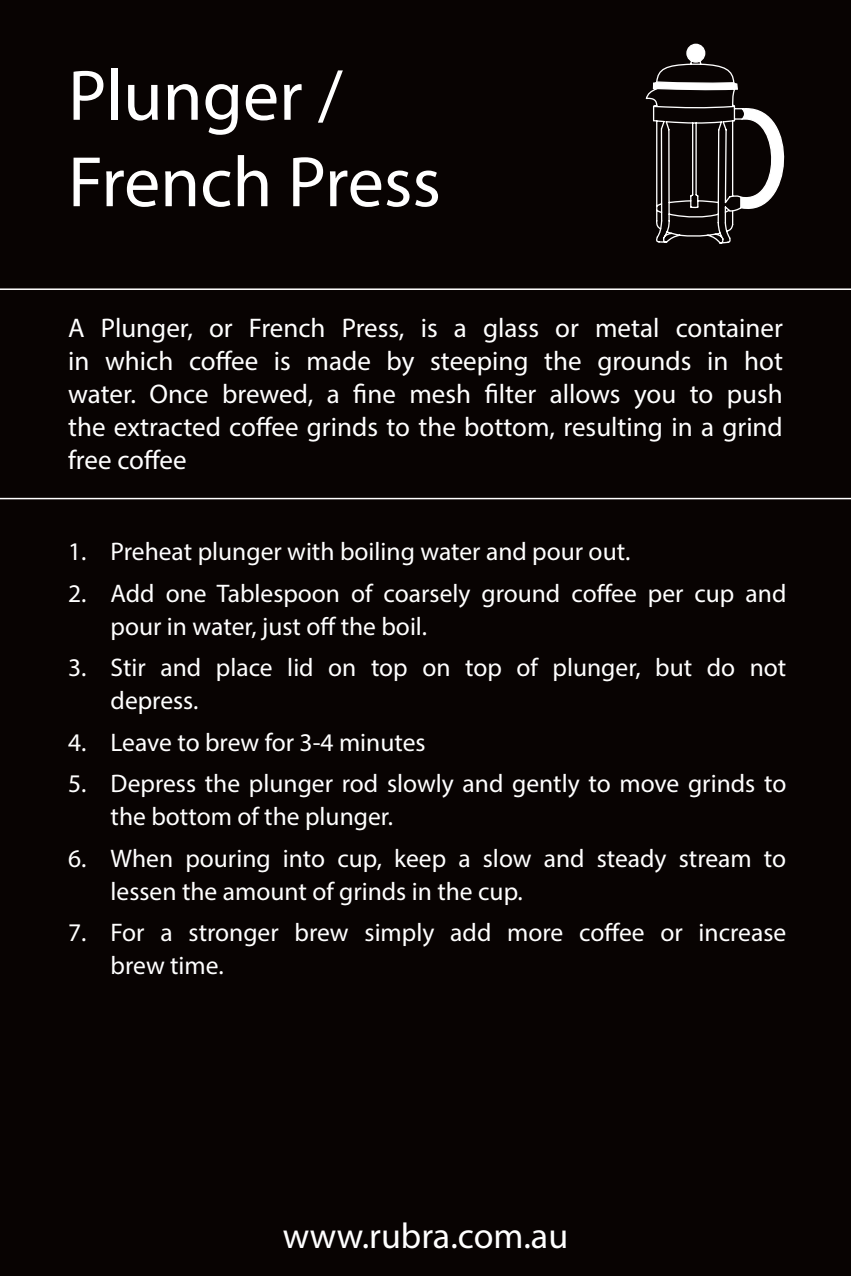
<style>
.page{position:relative;width:851px;height:1276px;background:#fff}
.page>*{position:absolute;margin:0;border:0;box-sizing:border-box;transform-origin:0 0}
.t1{font:72px "Myriad Pro";color:#fff}
.t2{font:36px "Myriad Pro";color:#fff}
.t3{font:27px/33px "Myriad Pro";color:#fff;text-align:justify}
.t4{font:25.5px/33px "Myriad Pro";color:#fff}
</style>
<div class="page">
<div style="left:0;top:0;width:850px;height:1276px;background:#080302"></div>
<svg style="left:0;top:288px;width:850px;height:211px"></svg>
<svg style="left:645px;top:43px;width:140px;height:201px"></svg>
<p class="t1" style="left:68px;top:51px;width:276px">Plunger /</p>
<p class="t1" style="left:68px;top:138px;width:374px">French Press</p>
<p class="t3" style="left:68px;top:311px;width:716px">A Plunger, or French Press, is a glass or metal container in which coffee is made by steeping the grounds in hot water. Once brewed, a fine mesh filter allows you to push the extracted coffee grinds to the bottom, resulting in a grind free coffee</p>
<p class="t4" style="left:68px;top:535px;width:563px">1. Preheat plunger with boiling water and pour out.</p>
<p class="t4" style="left:111px;top:576px;width:677px;text-indent:-43px">2. Add one Tablespoon of coarsely ground coffee per cup and pour in water, just off the boil.</p>
<p class="t4" style="left:111px;top:651px;width:677px;text-indent:-43px">3. Stir and place lid on top on top of plunger, but do not depress.</p>
<p class="t4" style="left:68px;top:725px;width:359px">4. Leave to brew for 3-4 minutes</p>
<p class="t4" style="left:111px;top:767px;width:677px;text-indent:-43px">5. Depress the plunger rod slowly and gently to move grinds to the bottom of the plunger.</p>
<p class="t4" style="left:111px;top:841px;width:677px;text-indent:-43px">6. When pouring into cup, keep a slow and steady stream to lessen the amount of grinds in the cup.</p>
<p class="t4" style="left:111px;top:916px;width:677px;text-indent:-43px">7. For a stronger brew simply add more coffee or increase brew time.</p>
<h2 class="t2" style="left:283px;top:1213px;width:287px">www.rubra.com.au</h2>
</div>
